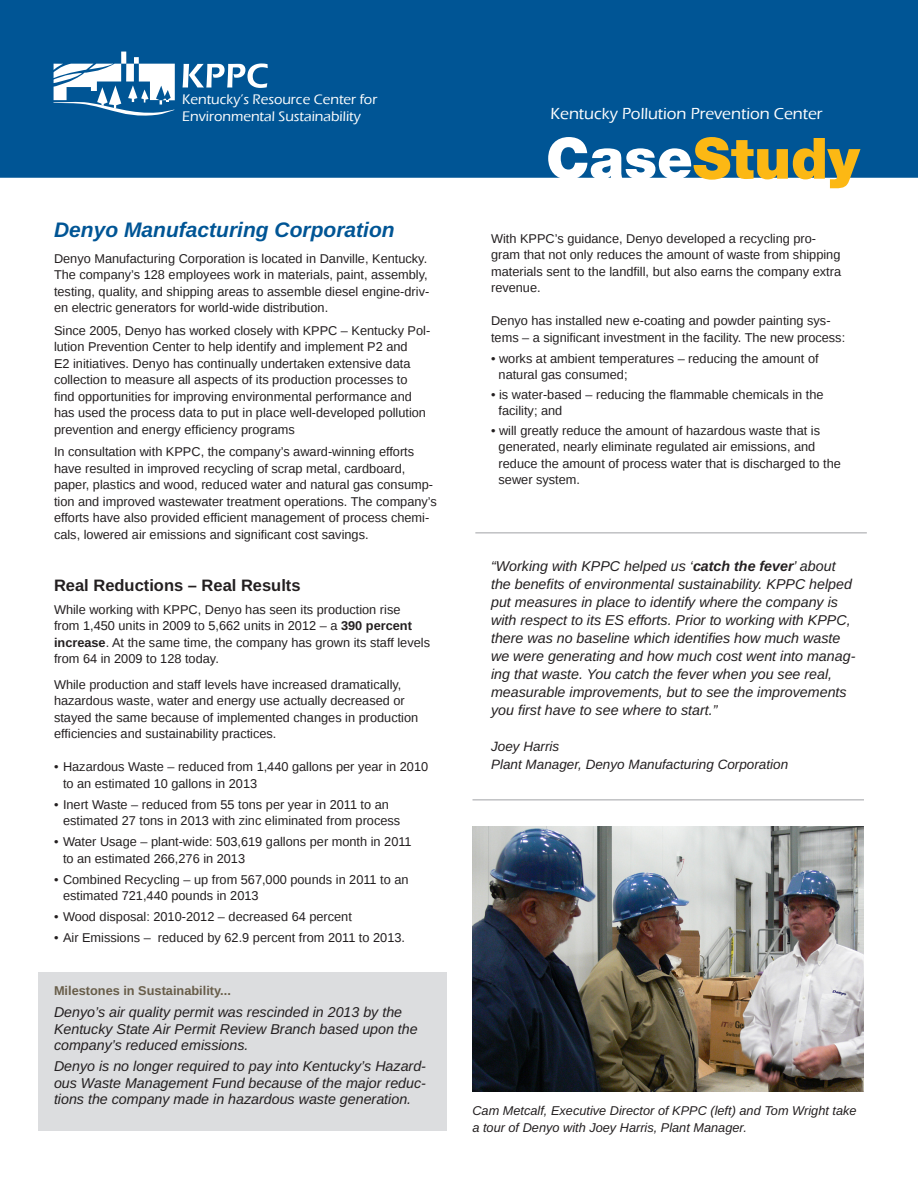
<style>
.page{position:relative;width:918px;height:1188px;background:#fff}
.page>*{position:absolute;margin:0;border:0;box-sizing:border-box;transform-origin:0 0}
.t1{font:900 57px "Helvetica Neue LT Std";color:#fcb814}
.t2{font:italic 700 21px "Liberation Sans";color:#005595}
.t3{font:500 16.5px "Eras ITC";color:#fff}
.t4{font:700 16.5px "Liberation Sans";color:#231f20}
.t5{font:italic 14.25px/18px "Liberation Sans";color:#231f20}
.t6{font:500 14.25px "Eras ITC";color:#fff}
.t7{font:italic 13.5px "Liberation Sans";color:#231f20}
.t8{font:12.75px/16.5px "Liberation Sans";color:#231f20}
.t9{font:italic 12.75px/16.5px "Liberation Sans";color:#231f20}
.t10{font:700 12.75px "Liberation Sans";color:#685d49}
.s1{font-weight:700}
.s2{color:#fff}
</style>
<div class="page">
<div style="left:38px;top:972px;width:409px;height:159px;background:#dcdddf"></div>
<div style="left:0;top:0;width:918px;height:178px;background:#005595"></div>
<div style="left:121px;top:52px;width:5px;height:12px;background:#fff"></div>
<svg style="left:53px;top:57px;width:122px;height:59px"></svg>
<svg style="left:183px;top:63px;width:85px;height:25px"></svg>
<hr style="left:475px;top:532px;width:392px;height:1px;background:#a0a1a5">
<hr style="left:472px;top:800px;width:392px;height:1px;background:#a0a1a5">
<img style="left:472px;top:826px;width:392px;height:265px">
<p class="t6" style="left:182px;top:91px;width:197px">Kentucky’s Resource Center for</p>
<p class="t6" style="left:182px;top:108px;width:180px">Environmental Sustainability</p>
<p class="t2" style="left:54px;top:216px;width:342px">Denyo Manufacturing Corporation</p>
<p class="t8" style="left:54px;top:251px;width:377px">Denyo Manufacturing Corporation is located in Danville, Kentucky.<br>The company’s 128 employees work in materials, paint, assembly, testing, quality, and shipping areas to assemble diesel engine-driv&shy;en electric generators for world-wide distribution.</p>
<p class="t8" style="left:54px;top:323px;width:378px">Since 2005, Denyo has worked closely with KPPC – Kentucky Pol&shy;lution Prevention Center to help identify and implement P2 and<br>E2 initiatives. Denyo has continually undertaken extensive data collection to measure all aspects of its production processes to find opportunities for improving environmental performance and has used the process data to put in place well-developed pollution prevention and energy efficiency programs</p>
<p class="t8" style="left:54px;top:444px;width:384px">In consultation with KPPC, the company’s award-winning efforts have resulted in improved recycling of scrap metal, cardboard, paper, plastics and wood, reduced water and natural gas consump&shy;tion and improved wastewater treatment operations. The company’s efforts have also provided efficient management of process chemi&shy;cals, lowered air emissions and significant cost savings.</p>
<p class="t4" style="left:54px;top:574px;width:248px">Real Reductions – Real Results</p>
<p class="t8" style="left:54px;top:602px;width:378px">While working with KPPC, Denyo has seen its production rise<br>from 1,450 units in 2009 to 5,662 units in 2012 – a <span class="s1">390 percent increase</span>. At the same time, the company has grown its staff levels from 64 in 2009 to 128 today.</p>
<p class="t8" style="left:54px;top:677px;width:366px">While production and staff levels have increased dramatically, hazardous waste, water and energy use actually decreased or stayed the same because of implemented changes in production efficiencies and sustainability practices.</p>
<p class="t8" style="left:63px;top:759px;width:367px;text-indent:-9px">• Hazardous Waste – reduced from 1,440 gallons per year in 2010 to an estimated 10 gallons in 2013</p>
<p class="t8" style="left:63px;top:797px;width:339px;text-indent:-9px">• Inert Waste – reduced from 55 tons per year in 2011 to an estimated 27 tons in 2013 with zinc eliminated from process</p>
<p class="t8" style="left:63px;top:834px;width:350px;text-indent:-9px">• Water Usage – plant-wide: 503,619 gallons per month in 2011 to an estimated 266,276 in 2013</p>
<p class="t8" style="left:63px;top:872px;width:347px;text-indent:-9px">• Combined Recycling – up from 567,000 pounds in 2011 to an estimated 721,440 pounds in 2013</p>
<p class="t8" style="left:54px;top:909px;width:299px">• Wood disposal: 2010-2012 – decreased 64 percent</p>
<p class="t8" style="left:54px;top:930px;width:353px">• Air Emissions – reduced by 62.9 percent from 2011 to 2013.</p>
<p class="t10" style="left:54px;top:982px;width:178px">Milestones in Sustainability...</p>
<p class="t5" style="left:54px;top:1004px;width:365px;line-height:16.5px">Denyo’s air quality permit was rescinded in 2013 by the<br>Kentucky State Air Permit Review Branch based upon the company’s reduced emissions.</p>
<p class="t5" style="left:54px;top:1058px;width:374px;line-height:16.5px;text-align:justify">Denyo is no longer required to pay into Kentucky’s Hazard&shy;ous Waste Management Fund because of the major reduc&shy;tions the company made in hazardous waste generation.</p>
<p class="t3" style="left:551px;top:105px;width:274px">Kentucky Pollution Prevention Center</p>
<p class="t1" style="left:546px;top:124px;width:315px"><span class="s2">Case</span>Study</p>
<p class="t8" style="left:491px;top:231px;width:352px">With KPPC’s guidance, Denyo developed a recycling pro&shy;gram that not only reduces the amount of waste from shipping materials sent to the landfill, but also earns the company extra revenue.</p>
<p class="t8" style="left:491px;top:313px;width:356px">Denyo has installed new e-coating and powder painting sys&shy;tems – a significant investment in the facility. The new process:</p>
<p class="t8" style="left:499px;top:351px;width:322px;text-indent:-8px">• works at ambient temperatures – reducing the amount of natural gas consumed;</p>
<p class="t8" style="left:499px;top:387px;width:327px;text-indent:-8px">• is water-based – reducing the flammable chemicals in the facility; and</p>
<p class="t8" style="left:499px;top:423px;width:344px;text-indent:-8px">• will greatly reduce the amount of hazardous waste that is generated, nearly eliminate regulated air emissions, and reduce the amount of process water that is discharged to the sewer system.</p>
<p class="t5" style="left:491px;top:557px;width:366px">“Working with KPPC helped us ‘<span class="s1">catch the fever</span>’ about the benefits of environmental sustainability. KPPC helped put measures in place to identify where the company is with respect to its ES efforts. Prior to working with KPPC, there was no baseline which identifies how much waste we were generating and how much cost went into manag&shy;ing that waste. You catch the fever when you see real, measurable improvements, but to see the improvements you first have to see where to start.”</p>
<p class="t7" style="left:491px;top:737px;width:70px">Joey Harris</p>
<p class="t7" style="left:491px;top:755px;width:299px">Plant Manager, Denyo Manufacturing Corporation</p>
<p class="t9" style="left:472px;top:1102px;width:386px">Cam Metcalf, Executive Director of KPPC (left) and Tom Wright take a tour of Denyo with Joey Harris, Plant Manager.</p>
</div>
